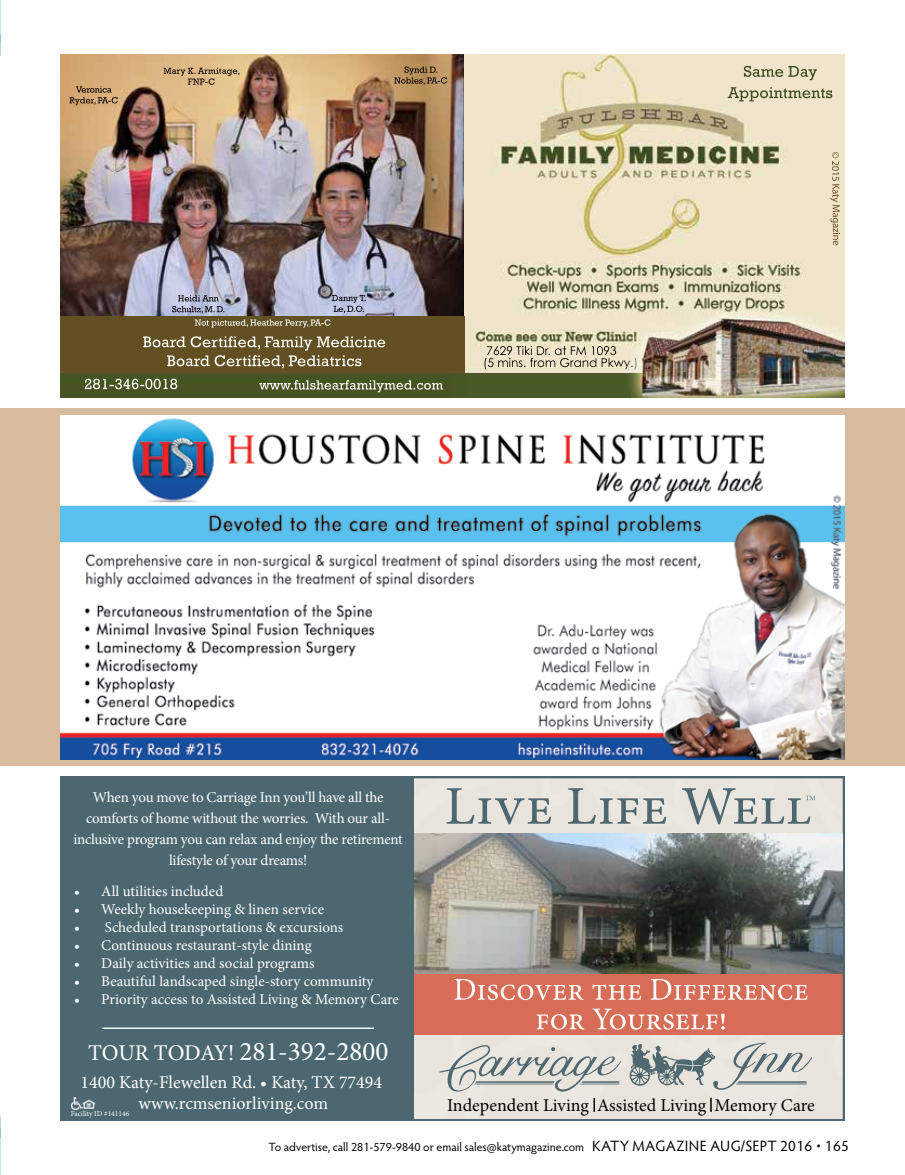
<style>
.page{position:relative;width:905px;height:1175px;background:#fff}
.page>*{position:absolute;margin:0;border:0;box-sizing:border-box;transform-origin:0 0}
.t1{font:27px "Minion Pro";color:#fff}
.t2{font:18px/21.6px "Minion Pro";color:#fff;text-align:center}
.t3{font:18px "Minion Pro";letter-spacing:-.005em;color:#000}
.t4{font:15px/21px "Minion Pro";letter-spacing:-.01em;color:#fff;text-align:center}
.t5{font:12px "Hypatia Sans Pro";color:#000}
.t6{font:7.5px "Minion Pro";color:#fff}
.s1{font-size:22.5px}
.s2{font-size:15px}
</style>
<div class="page">
<div style="left:0;top:408px;width:904px;height:358px;background:#d7bc9e"></div>
<svg style="left:61px;top:777px;width:783px;height:343px;background:#7c8487"></svg>
<img style="left:414px;top:833px;width:428px;height:140px">
<svg style="left:446px;top:788px;width:369px;height:36px;background:#c8cac6"></svg>
<svg style="left:536px;top:1008px;width:188px;height:21px;background:#df8c7b"></svg>
<svg style="left:454px;top:979px;width:353px;height:21px;background:#e08e7d"></svg>
<hr style="left:102px;top:1027px;width:272px;height:2px;background:#fff">
<img style="left:61px;top:54px;width:403px;height:263px">
<img style="left:464px;top:54px;width:380px;height:319px">
<img style="left:61px;top:317px;width:403px;height:56px">
<img style="left:61px;top:373px;width:783px;height:24px">
<img style="left:61px;top:416px;width:783px;height:343px">
<p class="t4" style="left:73px;top:787px;width:331px">When you move to Carriage Inn you’ll have all the comforts of home without the worries. With our all&shy;inclusive program you can relax and enjoy the retirement lifestyle of your dreams!</p>
<p class="t4" style="left:74px;top:881px;width:150px">• All utilities included</p>
<p class="t4" style="left:74px;top:899px;width:251px">• Weekly housekeeping &amp; linen service</p>
<p class="t4" style="left:74px;top:917px;width:271px">• Scheduled transportations &amp; excursions</p>
<p class="t4" style="left:74px;top:935px;width:239px">• Continuous restaurant-style dining</p>
<p class="t4" style="left:74px;top:953px;width:242px">• Daily activities and social programs</p>
<p class="t4" style="left:74px;top:971px;width:301px">• Beautiful landscaped single-story community</p>
<p class="t4" style="left:74px;top:989px;width:326px">• Priority access to Assisted Living &amp; Memory Care</p>
<h1 class="t1" style="left:88px;top:1033px;width:302px"><span class="s1">TOUR TODAY!</span> 281-392-2800</h1>
<p class="t2" style="left:81px;top:1071px;width:303px">1400 Katy-Flewellen Rd. • Katy, TX 77494 www.rcmseniorliving.com</p>
<p class="t6" style="left:71px;top:1108px;width:60px">Facility ID #141146</p>
<p class="t3" style="left:447px;top:1093px;width:369px">Independent Living Assisted Living Memory Care</p>
<p class="t5" style="left:268px;top:1138px;width:582px">To advertise, call 281-579-9840 or email sales@katymagazine.com <span class="s2">KATY MAGAZINE AUG/SEPT 2016 • 165</span></p>
</div>
